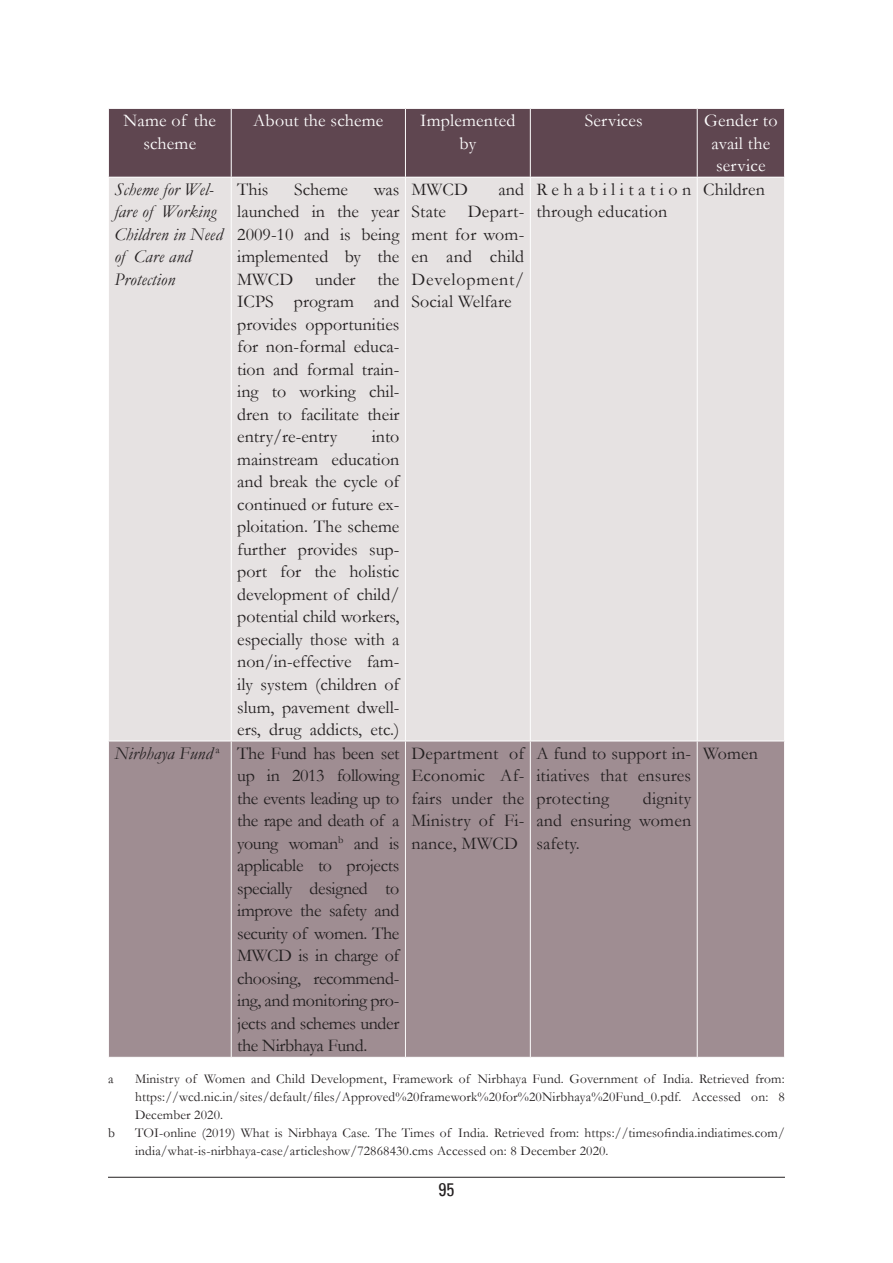
<style>
.page{position:relative;width:893px;height:1263px;background:#fff}
.page>*{position:absolute;margin:0;border:0;box-sizing:border-box;transform-origin:0 0}
.TXT{font:18px/22.5px "Garamond";letter-spacing:.01em;color:#231f20;text-align:justify}
.TXT-2{font:18px/22.5px "Garamond";letter-spacing:.01em;color:#fff;text-align:center}
.TXT-3{font:italic 18px/22.5px "Garamond";letter-spacing:.01em;color:#231f20}
.t1{font:condensed 18px "Univers";color:#231f20}
.FT{font:13.5px/18px "Garamond";letter-spacing:.01em;color:#231f20;text-align:justify}
</style>
<div class="page">
<hr style="left:108px;top:1177px;width:677px;height:1px;background:#231f20">
<div style="left:109px;top:109px;width:675px;height:68px;background:#5f4650"></div>
<div style="left:109px;top:178px;width:675px;height:563px;background:#e6e2e2"></div>
<div style="left:109px;top:742px;width:675px;height:315px;background:#9f8d92"></div>
<hr style="left:231px;top:109px;width:1px;height:68px;background:#fff">
<hr style="left:405px;top:109px;width:1px;height:68px;background:#fff">
<hr style="left:530px;top:109px;width:1px;height:68px;background:#fff">
<hr style="left:697px;top:109px;width:1px;height:68px;background:#fff">
<hr style="left:231px;top:741px;width:1px;height:316px;background:#fff">
<hr style="left:405px;top:741px;width:1px;height:316px;background:#fff">
<hr style="left:530px;top:741px;width:1px;height:316px;background:#fff">
<hr style="left:697px;top:741px;width:1px;height:316px;background:#fff">
<hr style="left:530px;top:178px;width:1px;height:563px;background:#fff">
<hr style="left:697px;top:178px;width:1px;height:563px;background:#fff">
<hr style="left:231px;top:178px;width:1px;height:563px;background:#fff">
<hr style="left:405px;top:178px;width:1px;height:563px;background:#fff">
<p class="TXT-2" style="left:123px;top:109px;width:94px">Name of the scheme</p>
<p class="TXT-2" style="left:253px;top:109px;width:132px">About the scheme</p>
<p class="TXT-2" style="left:420px;top:109px;width:97px">Implemented by</p>
<p class="TXT-2" style="left:585px;top:109px;width:60px">Services</p>
<p class="TXT-2" style="left:704px;top:109px;width:75px">Gender to avail the service</p>
<p class="TXT-3" style="left:114px;top:178px;width:110px">Scheme for Wel&shy;fare of Working<br>Children in Need of Care and<br>Protection</p>
<p class="TXT" style="left:237px;top:178px;width:33px">This</p>
<p class="TXT" style="left:294px;top:178px;width:55px">Scheme</p>
<p class="TXT" style="left:411px;top:178px;width:114px;text-indent:87px">and State Depart&shy;ment for wom&shy;en and child Development/ Social Welfare</p>
<p class="TXT" style="left:536px;top:178px;width:156px">Rehabilitation through education</p>
<p class="TXT" style="left:703px;top:178px;width:63px">Children</p>
<p class="TXT" style="left:411px;top:178px;width:58px">MWCD</p>
<p class="TXT" style="left:237px;top:178px;width:164px;text-indent:137px">was launched in the year 2009-10 and is being implemented by the MWCD under the ICPS program and provides opportunities for non-formal educa&shy;tion and formal train&shy;ing to working chil&shy;dren to facilitate their entry/re-entry</p>
<p class="TXT" style="left:237px;top:425px;width:164px;text-indent:134px">into mainstream education and break the cycle of continued or future ex&shy;ploitation. The scheme further provides sup&shy;port for the holistic development of child/ potential child workers, especially those with a non/in-effective fam&shy;ily system (children of slum, pavement dwell&shy;ers, drug addicts, etc.)</p>
<p class="TXT-3" style="left:114px;top:741px;width:107px">Nirbhaya Fund <sup>a</sup></p>
<p class="TXT" style="left:237px;top:741px;width:164px">The Fund has been set up in 2013 following the events leading up to the rape and death of a young woman<sup>b</sup> and is applicable to projects specially designed to improve the safety and security of women. The MWCD is in charge of choosing, recommend&shy;ing, and monitoring pro&shy;jects and schemes under the Nirbhaya Fund.</p>
<p class="TXT" style="left:411px;top:741px;width:114px">Department of Economic Af&shy;fairs under the Ministry of Fi&shy;nance, MWCD</p>
<p class="TXT" style="left:536px;top:741px;width:156px">A fund to support in&shy;itiatives that ensures protecting</p>
<p class="TXT" style="left:536px;top:786px;width:156px;text-indent:107px">dignity and ensuring women safety.</p>
<p class="TXT" style="left:703px;top:741px;width:56px">Women</p>
<p class="FT" style="left:108px;top:1069px;width:7px">a</p>
<p class="FT" style="left:135px;top:1069px;width:651px">Ministry of Women and Child Development, Framework of Nirbhaya Fund. Government of India. Retrieved from: https://wcd.nic.in/sites/default/files/Approved%20framework%20for%20Nirbhaya%20Fund_0.pdf. Accessed on: 8<br>December 2020.</p>
<p class="FT" style="left:108px;top:1123px;width:8px">b</p>
<p class="FT" style="left:135px;top:1123px;width:651px">TOI-online (2019) What is Nirbhaya Case. The Times of India. Retrieved from: https://timesofindia.indiatimes.com/ india/what-is-nirbhaya-case/articleshow/72868430.cms Accessed on: 8 December 2020.</p>
<p class="t1" style="left:438px;top:1177px;width:18px">95</p>
</div>
